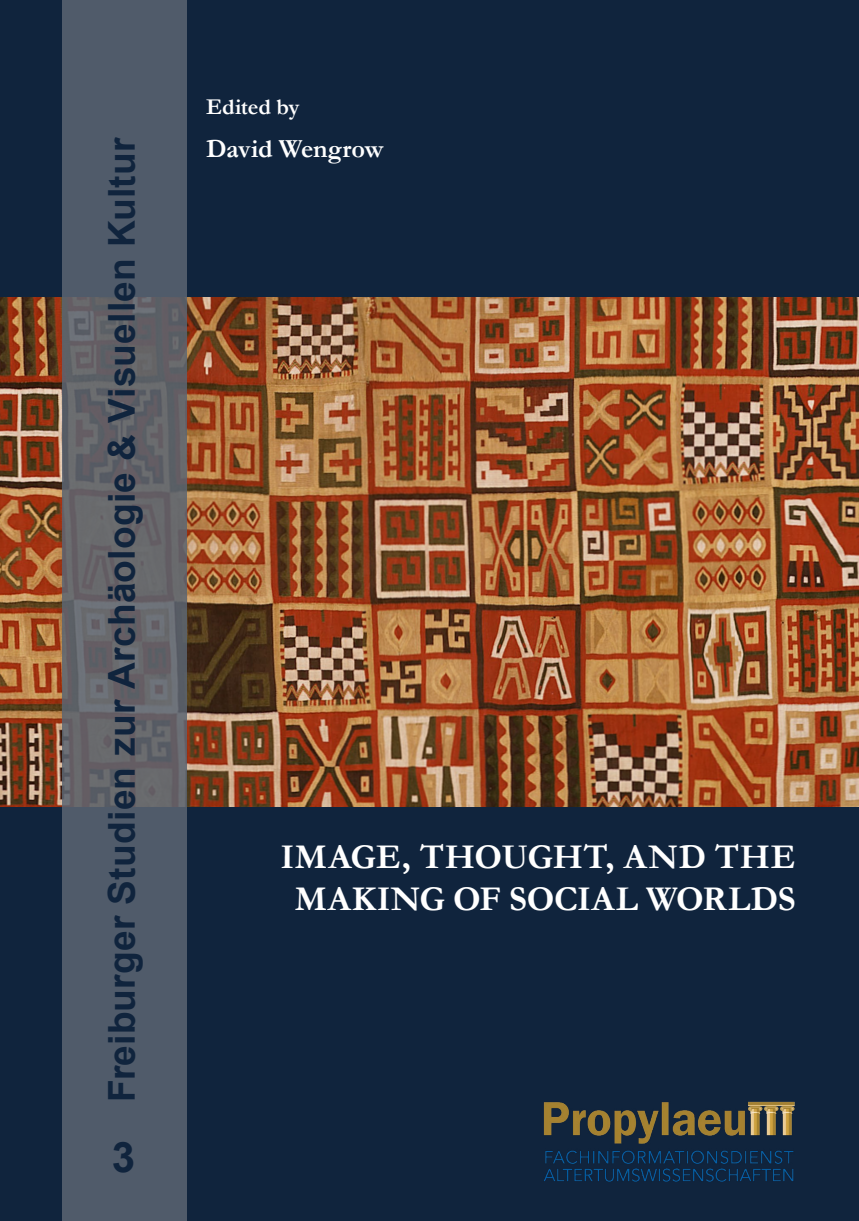
<style>
.page{position:relative;width:859px;height:1221px;background:#fff}
.page>*{position:absolute;margin:0;border:0;box-sizing:border-box;transform-origin:0 0}
.t1{font:700 42px "Arial";color:#10243d}
.t2{font:700 37.1px "Arial";letter-spacing:.005em;color:#10243d}
.t3{font:700 35px/42px "Garamond";letter-spacing:.01em;color:#fff;text-align:center}
.t4{font:700 26.25px "Garamond";letter-spacing:-.01em;color:#fff}
.t5{font:700 22.75px "Garamond";letter-spacing:-.01em;color:#fff}
</style>
<div class="page">
<div style="left:0;top:0;width:858px;height:1220px;background:#10243d"></div>
<img style="left:0;top:298px;width:858px;height:508px">
<img style="left:62px;top:0;width:124px;height:1220px">
<img style="left:543px;top:1101px;width:251px;height:81px">
<p class="t2" style="left:96px;top:1101px;width:966px;rotate:-90deg">Freiburger Studien zur Archäologie &amp; Visuellen Kultur</p>
<p class="t1" style="left:112px;top:1127px;width:25px">3</p>
<p class="t5" style="left:206px;top:91px;width:95px">Edited by</p>
<p class="t4" style="left:206px;top:131px;width:179px">David Wengrow</p>
<p class="t3" style="left:280px;top:836px;width:516px">IMAGE, THOUGHT, AND THE<br>MAKING OF SOCIAL WORLDS</p>
</div>
